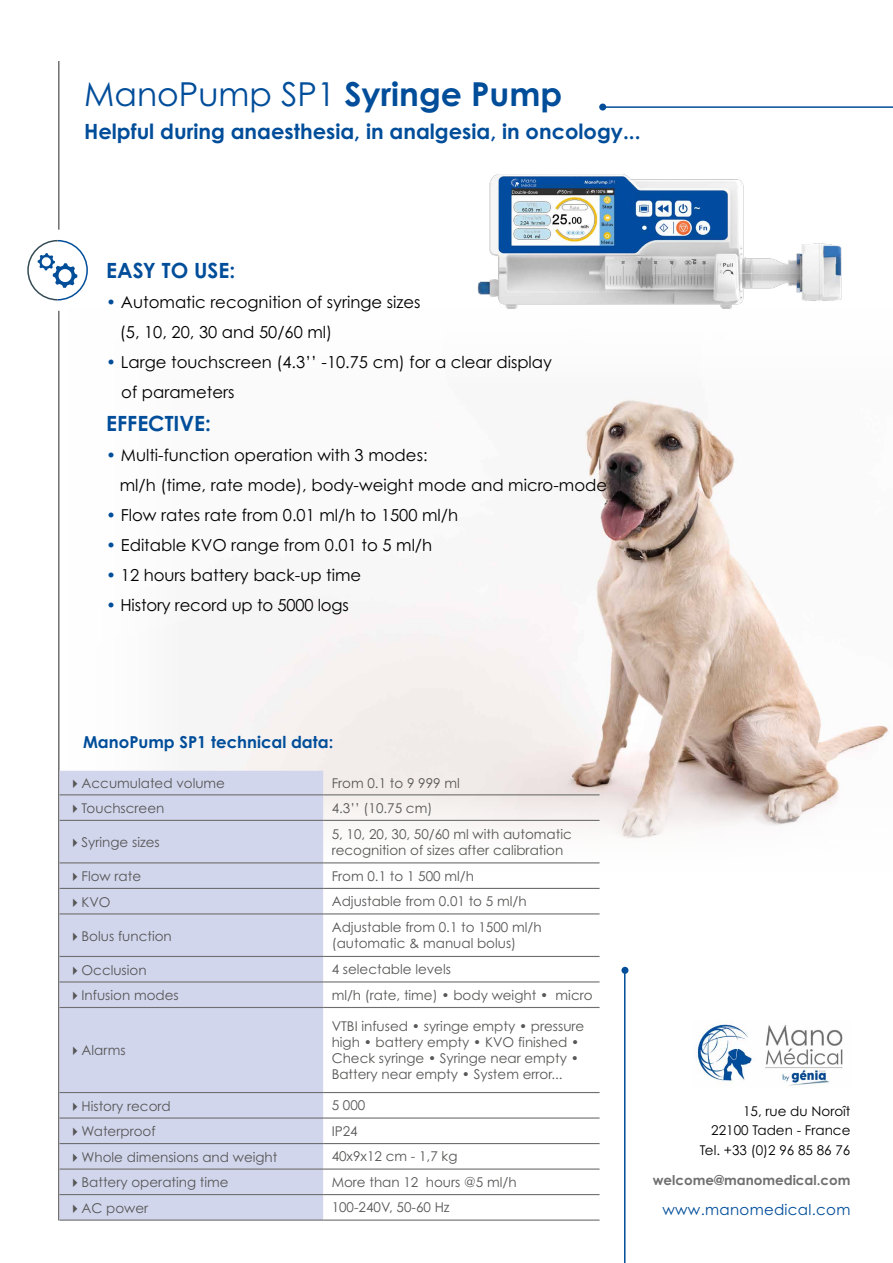
<style>
.page{position:relative;width:893px;height:1263px;background:#fff}
.page>*{position:absolute;margin:0;border:0;box-sizing:border-box;transform-origin:0 0}
.t1{font:33px "Century Gothic Pro";color:#004d9a}
.t2{font:700 21px "Century Gothic Pro";color:#004d9a}
.t3{font:16.5px/30px "Century Gothic Pro";color:#000}
.t4{font:700 16.5px "Century Gothic Pro";color:#004d9a}
.t5{font:15px "Century Gothic Pro";letter-spacing:.02em;color:#004d9a}
.t6{font:13.5px/16.2px "Century Gothic Pro";color:#575756}
.t7{font:13.5px/19.5px "Century Gothic Pro";color:#000;text-align:right}
.t8{font:700 13.5px "Century Gothic Pro";color:#706f6f}
.s1{font-weight:700}
.s2{color:#004d9a}
</style>
<div class="page">
<hr style="left:58px;top:43px;width:2px;height:1177px;background:#706f6f">
<img style="left:59px;top:311px;width:830px;height:567px">
<img style="left:697px;top:1024px;width:146px;height:62px">
<hr style="left:602px;top:106px;width:291px;height:2px;background:#004d9a">
<div style="left:599px;top:104px;width:7px;height:7px;background:#004d9a;border-radius:50%"></div>
<img style="left:446px;top:174px;width:413px;height:176px">
<div style="left:45px;top:20px;width:39px;height:41px;background:#fff"></div>
<div style="left:60px;top:771px;width:263px;height:448px;background:#d2d6ed"></div>
<hr style="left:60px;top:794px;width:263px;height:1px;background:#706f6f">
<hr style="left:323px;top:794px;width:277px;height:1px;background:#706f6f">
<hr style="left:60px;top:820px;width:263px;height:1px;background:#706f6f">
<hr style="left:323px;top:820px;width:277px;height:1px;background:#706f6f">
<hr style="left:60px;top:862px;width:263px;height:1px;background:#706f6f">
<hr style="left:323px;top:862px;width:277px;height:1px;background:#706f6f">
<hr style="left:60px;top:888px;width:263px;height:1px;background:#706f6f">
<hr style="left:323px;top:888px;width:277px;height:1px;background:#706f6f">
<hr style="left:60px;top:913px;width:263px;height:1px;background:#706f6f">
<hr style="left:323px;top:913px;width:277px;height:1px;background:#706f6f">
<hr style="left:60px;top:956px;width:263px;height:1px;background:#706f6f">
<hr style="left:323px;top:956px;width:277px;height:1px;background:#706f6f">
<hr style="left:60px;top:981px;width:263px;height:1px;background:#706f6f">
<hr style="left:323px;top:981px;width:277px;height:1px;background:#706f6f">
<hr style="left:60px;top:1007px;width:263px;height:1px;background:#706f6f">
<hr style="left:323px;top:1007px;width:277px;height:1px;background:#706f6f">
<hr style="left:60px;top:1092px;width:263px;height:1px;background:#706f6f">
<hr style="left:323px;top:1092px;width:277px;height:1px;background:#706f6f">
<hr style="left:60px;top:1117px;width:263px;height:1px;background:#706f6f">
<hr style="left:323px;top:1117px;width:277px;height:1px;background:#706f6f">
<hr style="left:60px;top:1143px;width:263px;height:1px;background:#706f6f">
<hr style="left:323px;top:1143px;width:277px;height:1px;background:#706f6f">
<hr style="left:60px;top:1168px;width:263px;height:1px;background:#706f6f">
<hr style="left:323px;top:1168px;width:277px;height:1px;background:#706f6f">
<hr style="left:60px;top:1194px;width:263px;height:1px;background:#706f6f">
<hr style="left:323px;top:1194px;width:277px;height:1px;background:#706f6f">
<hr style="left:60px;top:1219px;width:263px;height:2px;background:#706f6f">
<hr style="left:323px;top:1219px;width:277px;height:2px;background:#706f6f">
<hr style="left:624px;top:971px;width:1px;height:292px;background:#004d9a">
<div style="left:621px;top:967px;width:7px;height:7px;background:#004d9a;border-radius:50%"></div>
<div style="left:17px;top:230px;width:81px;height:81px;border:21px solid #fff;border-radius:50%"></div>
<svg style="left:27px;top:240px;width:61px;height:60px"></svg>
<h1 class="t1" style="left:84px;top:74px;width:480px">ManoPump SP1 <span class="s1">Syringe Pump</span></h1>
<h2 class="t2" style="left:84px;top:118px;width:558px">Helpful during anaesthesia, in analgesia, in oncology...</h2>
<h2 class="t2" style="left:106px;top:257px;width:131px">EASY TO USE:</h2>
<p class="t3" style="left:120px;top:287px;width:302px;text-indent:-13px"><span class="s2">•</span> Automatic recognition of syringe sizes (5, 10, 20, 30 and 50/60 ml)</p>
<p class="t3" style="left:121px;top:347px;width:432px;text-indent:-15px"><span class="s2">•</span> Large touchscreen (4.3’’ -10.75 cm) for a clear display of parameters</p>
<h2 class="t2" style="left:106px;top:410px;width:106px">EFFECTIVE:</h2>
<p class="t3" style="left:120px;top:440px;width:489px;text-indent:-13px"><span class="s2">•</span> Multi-function operation with 3 modes:<br>ml/h (time, rate mode), body-weight mode and micro-mode</p>
<p class="t3" style="left:106px;top:500px;width:353px"><span class="s2">•</span> Flow rates rate from 0.01 ml/h to 1500 ml/h</p>
<p class="t3" style="left:106px;top:530px;width:327px"><span class="s2">•</span> Editable KVO range from 0.01 to 5 ml/h</p>
<p class="t3" style="left:106px;top:560px;width:256px"><span class="s2">•</span> 12 hours battery back-up time</p>
<p class="t3" style="left:106px;top:590px;width:244px"><span class="s2">•</span> History record up to 5000 logs</p>
<p class="t4" style="left:83px;top:732px;width:252px">ManoPump SP1 technical data:</p>
<p class="t6" style="left:68px;top:775px;width:158px">✔Accumulated volume</p>
<p class="t6" style="left:332px;top:774px;width:130px">From 0.1 to 9 999 ml</p>
<p class="t6" style="left:68px;top:800px;width:98px">✔Touchscreen</p>
<p class="t6" style="left:332px;top:799px;width:102px">4.3’’ (10.75 cm)</p>
<p class="t6" style="left:68px;top:834px;width:93px">✔Syringe sizes</p>
<p class="t6" style="left:332px;top:825px;width:242px">5, 10, 20, 30, 50/60 ml with automatic recognition of sizes after calibration</p>
<p class="t6" style="left:68px;top:868px;width:75px">✔Flow rate</p>
<p class="t6" style="left:332px;top:867px;width:144px">From 0.1 to 1 500 ml/h</p>
<p class="t6" style="left:68px;top:893px;width:44px">✔KVO</p>
<p class="t6" style="left:332px;top:893px;width:196px">Adjustable from 0.01 to 5 ml/h</p>
<p class="t6" style="left:68px;top:927px;width:105px">✔Bolus function</p>
<p class="t6" style="left:332px;top:919px;width:211px">Adjustable from 0.1 to 1500 ml/h (automatic &amp; manual bolus)</p>
<p class="t6" style="left:68px;top:961px;width:80px">✔Occlusion</p>
<p class="t6" style="left:332px;top:961px;width:121px">4 selectable levels</p>
<p class="t6" style="left:68px;top:987px;width:112px">✔Infusion modes</p>
<p class="t6" style="left:332px;top:987px;width:262px">ml/h (rate, time) • body weight • micro</p>
<p class="t6" style="left:68px;top:1042px;width:59px">✔Alarms</p>
<p class="t6" style="left:332px;top:1017px;width:254px">VTBI infused • syringe empty • pressure high • battery empty • KVO finished • Check syringe • Syringe near empty • Battery near empty • System error...</p>
<p class="t6" style="left:68px;top:1097px;width:104px">✔History record</p>
<p class="t6" style="left:332px;top:1097px;width:35px">5 000</p>
<p class="t6" style="left:68px;top:1123px;width:89px">✔Waterproof</p>
<p class="t6" style="left:332px;top:1123px;width:28px">IP24</p>
<p class="t6" style="left:68px;top:1149px;width:211px">✔Whole dimensions and weight</p>
<p class="t6" style="left:332px;top:1148px;width:127px">40x9x12 cm - 1,7 kg</p>
<p class="t6" style="left:68px;top:1174px;width:162px">✔Battery operating time</p>
<p class="t6" style="left:332px;top:1174px;width:186px">More than 12 hours @5 ml/h</p>
<p class="t6" style="left:68px;top:1200px;width:82px">✔AC power</p>
<p class="t6" style="left:332px;top:1199px;width:119px">100-240V, 50-60 Hz</p>
<p class="t7" style="left:700px;top:1101px;width:152px">15, rue du Noroît<br>22100 Taden - France<br>Tel. +33 (0)2 96 85 86 76</p>
<p class="t8" style="left:653px;top:1171px;width:199px">welcome@manomedical.com</p>
<p class="t5" style="left:662px;top:1200px;width:190px">www.manomedical.com</p>
</div>
